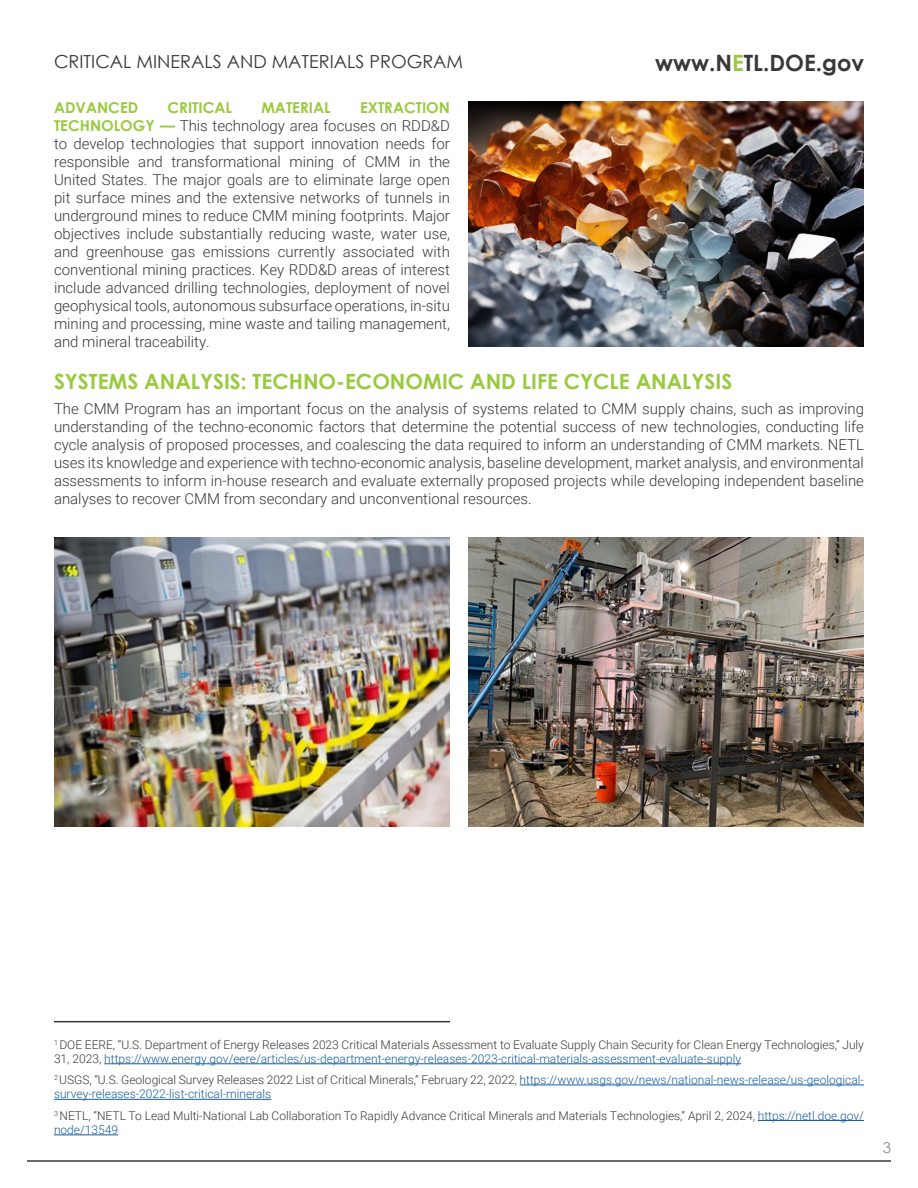
<style>
.page{position:relative;width:918px;height:1188px;background:#fff}
.page>*{position:absolute;margin:0;border:0;box-sizing:border-box;transform-origin:0 0}
.t1{font:700 22.5px "Century Gothic";color:#373837}
.Body_Text{font:700 21px "Century Gothic";color:#99ca3e}
.t2{font:18px "Century Gothic";color:#373837}
.Body_Text-2{font:300 15px/18px "Roboto";color:#373837;text-align:justify}
.Body_Text-3{font:700 15px "Century Gothic";color:#99ca3e}
.t3{font:15px "Century Gothic";color:#8a8c8f}
.t4{font:300 12px/14.4px "Roboto";color:#373837}
.t5{font:300 12px/14.4px "Roboto";color:#175d9e}
.s1{color:#98ca41}
.s2{font-family:"Century Gothic";font-weight:700;color:#99ca3e}
.s3{color:#175d9e}
.s4{color:#373837}
</style>
<div class="page">
<hr style="left:27px;top:1160px;width:864px;height:2px;background:#373837">
<img style="left:468px;top:101px;width:396px;height:245px">
<img style="left:54px;top:538px;width:396px;height:288px">
<img style="left:468px;top:538px;width:396px;height:288px">
<hr style="left:104px;top:1063px;width:637px;height:1px;background:#175d9e">
<hr style="left:520px;top:1085px;width:344px;height:1px;background:#175d9e">
<hr style="left:54px;top:1099px;width:217px;height:1px;background:#175d9e">
<hr style="left:758px;top:1120px;width:106px;height:1px;background:#175d9e">
<hr style="left:54px;top:1135px;width:64px;height:1px;background:#175d9e">
<hr style="left:54px;top:1021px;width:396px;height:1px;background:#373837">
<p class="t2" style="left:54px;top:48px;width:411px">CRITICAL MINERALS AND MATERIALS PROGRAM</p>
<h1 class="t1" style="left:655px;top:46px;width:210px">www.N<span class="s1">E</span>TL.DOE.gov</h1>
<p class="Body_Text-2" style="left:54px;top:98px;width:398px;text-indent:306px"><span class="s2">EXTRACTION TECHNOLOGY —</span> This technology area focuses on RDD&amp;D to develop technologies that support innovation needs for responsible and transformational mining of CMM in the United States. The major goals are to eliminate large open pit surface mines and the extensive networks of tunnels in underground mines to reduce CMM mining footprints. Major objectives include substantially reducing waste, water use, and greenhouse gas emissions currently associated with conventional mining practices. Key RDD&amp;D areas of interest include advanced drilling technologies, deployment of novel geophysical tools, autonomous subsurface operations, in-situ mining and processing, mine waste and tailing management, and mineral traceability.</p>
<p class="Body_Text" style="left:54px;top:366px;width:680px">SYSTEMS ANALYSIS: TECHNO-ECONOMIC AND LIFE CYCLE ANALYSIS</p>
<p class="Body_Text-2" style="left:54px;top:399px;width:812px">The CMM Program has an important focus on the analysis of systems related to CMM supply chains, such as improving understanding of the techno-economic factors that determine the potential success of new technologies, conducting life cycle analysis of proposed processes, and coalescing the data required to inform an understanding of CMM markets. NETL uses its knowledge and experience with techno-economic analysis, baseline development, market analysis, and environmental assessments to inform in-house research and evaluate externally proposed projects while developing independent baseline analyses to recover CMM from secondary and unconventional resources.</p>
<p class="Body_Text-3" style="left:54px;top:96px;width:86px">ADVANCED</p>
<p class="Body_Text-3" style="left:168px;top:96px;width:66px">CRITICAL</p>
<p class="Body_Text-3" style="left:261px;top:96px;width:71px">MATERIAL</p>
<p class="t4" style="left:54px;top:1037px;width:811px"><sup>1</sup> DOE EERE, “U.S. Department of Energy Releases 2023 Critical Materials Assessment to Evaluate Supply Chain Security for Clean Energy Technologies,” July<br>31, 2023, <span class="s3">https://www.energy.gov/eere/articles/us-department-energy-releases-2023-critical-materials-assessment-evaluate-supply</span></p>
<p class="t5" style="left:54px;top:1072px;width:811px"><sup>2</sup> <span class="s4">USGS, “U.S. Geological Survey Releases 2022 List of Critical Minerals,” February 22, 2022,</span> https://www.usgs.gov/news/national-news-release/us-geological&shy;survey-releases-2022-list-critical-minerals</p>
<p class="t4" style="left:54px;top:1108px;width:812px"><sup>3</sup> NETL, “NETL To Lead Multi-National Lab Collaboration To Rapidly Advance Critical Minerals and Materials Technologies,” April 2, 2024, <span class="s3">https://netl.doe.gov/ node/13549</span></p>
<p class="t3" style="left:883px;top:1137px;width:10px">3</p>
</div>
